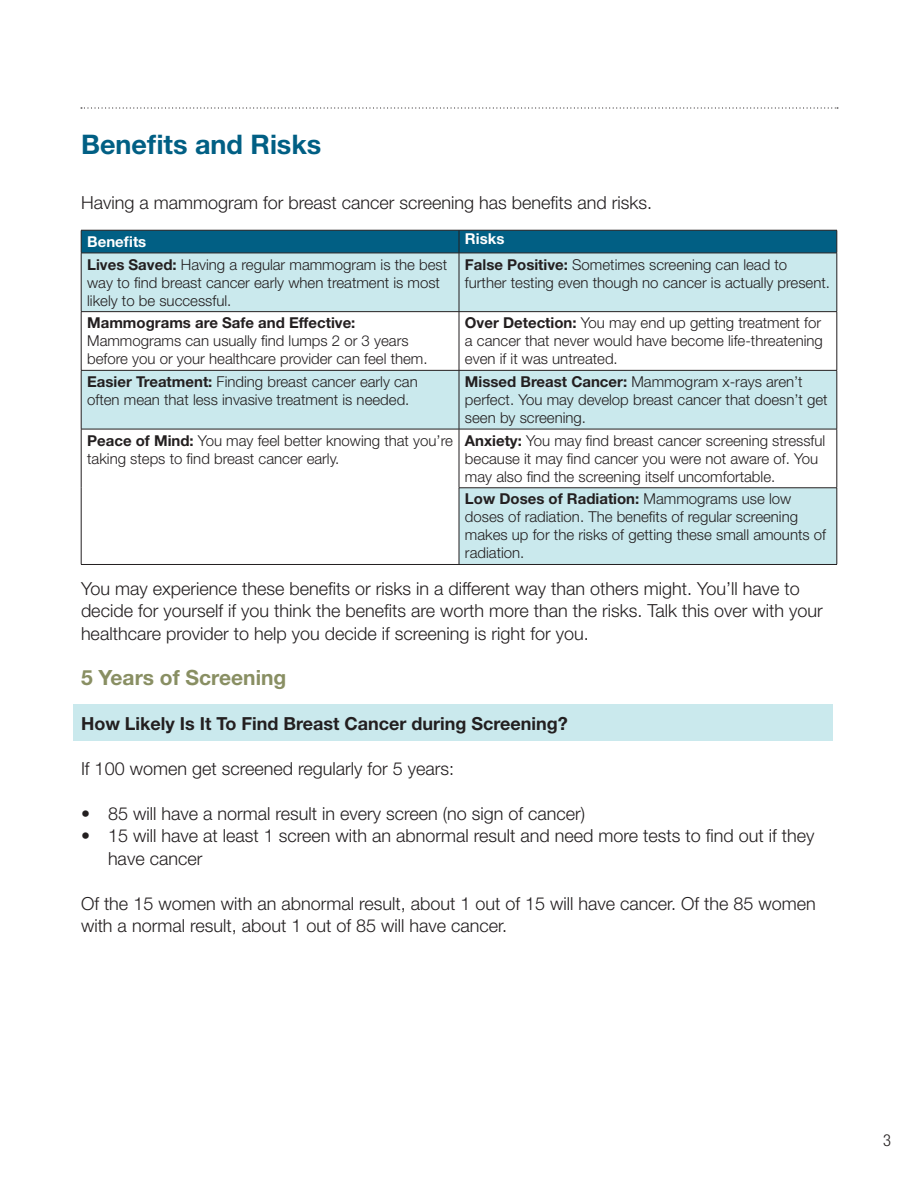
<style>
.page{position:relative;width:918px;height:1188px;background:#fff}
.page>*{position:absolute;margin:0;border:0;box-sizing:border-box;transform-origin:0 0}
.t1{font:700 27px "Helvetica Neue LT Std";color:#015f84}
.t2{font:700 21px "Helvetica Neue LT Std";color:#898f63}
.t3{font:300 18px/22.5px "Helvetica Neue LT Std";color:#231f20}
.t4{font:700 18px "Helvetica Neue LT Std";color:#231f20}
.t5{font:300 condensed 16.5px "Helvetica Neue LT Std";color:#231f20}
.t6{font:300 15px/18px "Helvetica Neue LT Std";color:#231f20}
.t7{font:700 15px "Helvetica Neue LT Std";color:#231f20}
.t8{font:700 15px "Helvetica Neue LT Std";color:#fff}
.s1{font-weight:700}
</style>
<div class="page">
<svg style="left:81px;top:107px;width:757px;height:2px"></svg>
<div style="left:73px;top:704px;width:760px;height:37px;background:#cae9ed"></div>
<div style="left:82px;top:254px;width:755px;height:175px;background:#cae9ed"></div>
<svg style="left:82px;top:312px;width:755px;height:58px"></svg>
<svg style="left:458px;top:430px;width:379px;height:134px;fill:#cae9ed"></svg>
<hr style="left:459px;top:253px;width:378px;height:1px;background:#231f20">
<svg style="left:81px;top:230px;width:757px;height:23px;background:#045c7e"></svg>
<hr style="left:81px;top:253px;width:378px;height:1px;background:#231f20">
<hr style="left:837px;top:253px;width:1px;height:58px;background:#231f20">
<hr style="left:459px;top:311px;width:378px;height:1px;background:#231f20">
<hr style="left:837px;top:312px;width:1px;height:58px;background:#231f20">
<hr style="left:459px;top:370px;width:378px;height:1px;background:#231f20">
<hr style="left:837px;top:371px;width:1px;height:58px;background:#231f20">
<hr style="left:459px;top:429px;width:378px;height:1px;background:#231f20">
<hr style="left:837px;top:429px;width:1px;height:59px;background:#231f20">
<hr style="left:459px;top:488px;width:378px;height:1px;background:#231f20">
<hr style="left:837px;top:488px;width:1px;height:76px;background:#231f20">
<hr style="left:459px;top:564px;width:378px;height:1px;background:#231f20">
<hr style="left:81px;top:253px;width:1px;height:58px;background:#231f20">
<hr style="left:459px;top:253px;width:1px;height:58px;background:#231f20">
<hr style="left:81px;top:311px;width:378px;height:1px;background:#231f20">
<hr style="left:81px;top:312px;width:1px;height:58px;background:#231f20">
<hr style="left:459px;top:312px;width:1px;height:58px;background:#231f20">
<hr style="left:81px;top:370px;width:378px;height:1px;background:#231f20">
<hr style="left:81px;top:371px;width:1px;height:58px;background:#231f20">
<hr style="left:459px;top:371px;width:1px;height:58px;background:#231f20">
<hr style="left:81px;top:429px;width:378px;height:1px;background:#231f20">
<hr style="left:81px;top:429px;width:1px;height:59px;background:#231f20">
<hr style="left:459px;top:429px;width:1px;height:59px;background:#231f20">
<hr style="left:81px;top:488px;width:1px;height:76px;background:#231f20">
<hr style="left:459px;top:488px;width:1px;height:76px;background:#231f20">
<hr style="left:81px;top:564px;width:378px;height:1px;background:#231f20">
<h1 class="t1" style="left:81px;top:128px;width:242px">Benefits and Risks</h1>
<p class="t3" style="left:81px;top:191px;width:573px">Having a mammogram for breast cancer screening has benefits and risks.</p>
<p class="t8" style="left:87px;top:232px;width:61px">Benefits</p>
<p class="t8" style="left:465px;top:229px;width:41px">Risks</p>
<p class="t6" style="left:87px;top:255px;width:362px"><span class="s1">Lives Saved:</span> Having a regular mammogram is the best way to find breast cancer early when treatment is most likely to be successful.</p>
<p class="t6" style="left:465px;top:255px;width:367px"><span class="s1">False Positive:</span> Sometimes screening can lead to further testing even though no cancer is actually present.</p>
<p class="t7" style="left:87px;top:314px;width:270px">Mammograms are Safe and Effective:</p>
<p class="t6" style="left:87px;top:332px;width:342px">Mammograms can usually find lumps 2 or 3 years before you or your healthcare provider can feel them.</p>
<p class="t6" style="left:465px;top:314px;width:359px;text-align:justify"><span class="s1">Over Detection:</span> You may end up getting treatment for a cancer that never would have become life-threatening even if it was untreated.</p>
<p class="t6" style="left:87px;top:372px;width:332px"><span class="s1">Easier Treatment:</span> Finding breast cancer early can often mean that less invasive treatment is needed.</p>
<p class="t6" style="left:465px;top:372px;width:364px"><span class="s1">Missed Breast Cancer:</span> Mammogram x-rays aren’t perfect. You may develop breast cancer that doesn’t get seen by screening.</p>
<p class="t6" style="left:87px;top:431px;width:367px"><span class="s1">Peace of Mind:</span> You may feel better knowing that you’re taking steps to find breast cancer early.</p>
<p class="t6" style="left:465px;top:431px;width:362px"><span class="s1">Anxiety:</span> You may find breast cancer screening stressful because it may find cancer you were not aware of. You may also find the screening itself uncomfortable.</p>
<p class="t6" style="left:465px;top:490px;width:363px"><span class="s1">Low Doses of Radiation:</span> Mammograms use low doses of radiation. The benefits of regular screening makes up for the risks of getting these small amounts of radiation.</p>
<p class="t3" style="left:81px;top:577px;width:743px">You may experience these benefits or risks in a different way than others might. You’ll have to decide for yourself if you think the benefits are worth more than the risks. Talk this over with your healthcare provider to help you decide if screening is right for you.</p>
<h2 class="t2" style="left:81px;top:664px;width:207px">5 Years of Screening</h2>
<p class="t4" style="left:81px;top:712px;width:488px">How Likely Is It To Find Breast Cancer during Screening?</p>
<p class="t3" style="left:81px;top:757px;width:375px">If 100 women get screened regularly for 5 years:</p>
<p class="t3" style="left:81px;top:802px;width:506px">• 85 will have a normal result in every screen (no sign of cancer)</p>
<p class="t3" style="left:108px;top:824px;width:708px;text-indent:-27px">• 15 will have at least 1 screen with an abnormal result and need more tests to find out if they have cancer</p>
<p class="t3" style="left:81px;top:892px;width:736px">Of the 15 women with an abnormal result, about 1 out of 15 will have cancer. Of the 85 women with a normal result, about 1 out of 85 will have cancer.</p>
<p class="t5" style="left:883px;top:1130px;width:9px">3</p>
</div>
